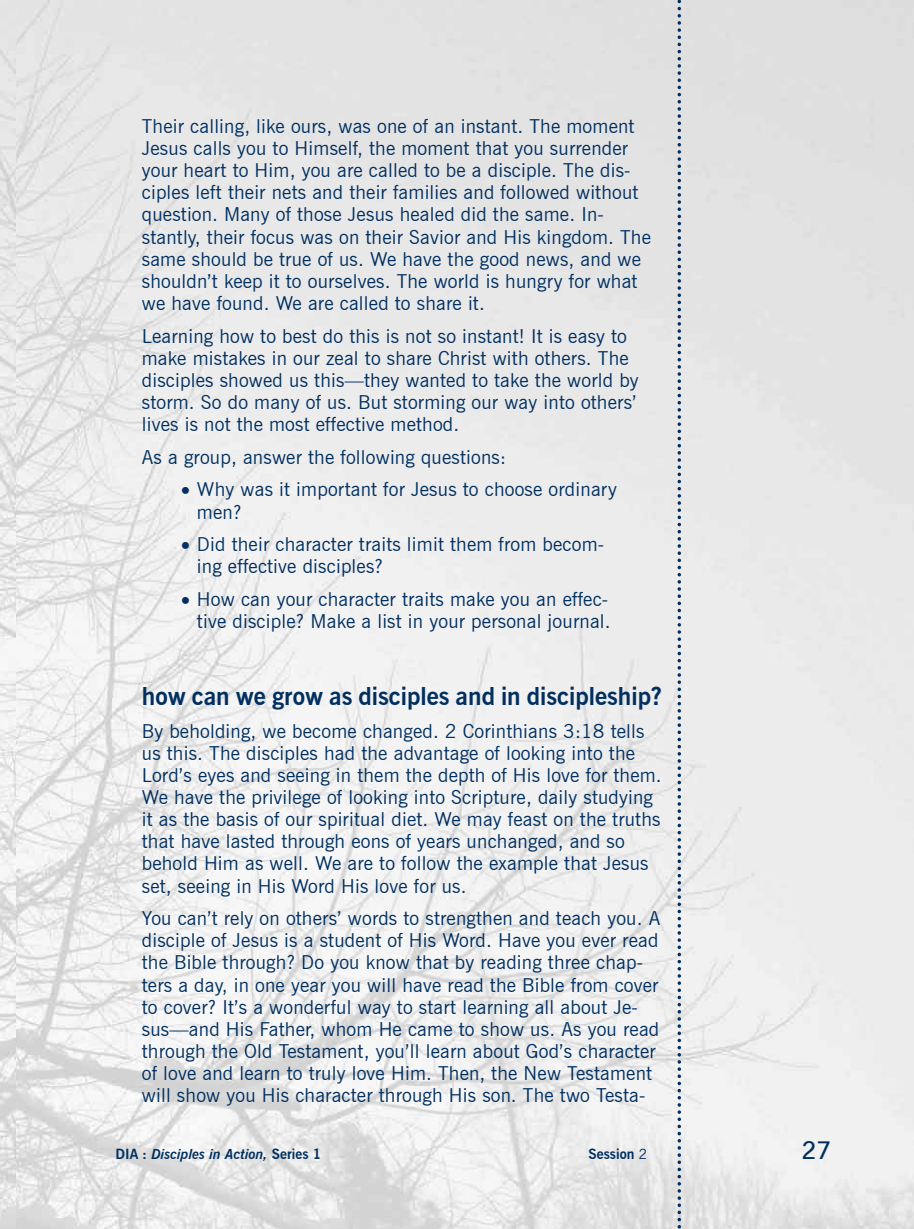
<style>
.page{position:relative;width:914px;height:1229px;background:#fff}
.page>*{position:absolute;margin:0;border:0;box-sizing:border-box;transform-origin:0 0}
.t1{font:700 24.5px "News Gothic BT";color:#002f60}
.t2{font:600 24.5px "News Gothic BT";color:#002f60}
.t3{font:19.25px/22.2px "News Gothic BT";letter-spacing:.01em;color:#002f60}
.t4{font:italic 700 14px "News Gothic BT";color:#002f60}
.t5{font:700 14px "News Gothic BT";color:#002f60}
.s1{font-style:normal}
.s2{font-weight:400}
</style>
<div class="page">
<img style="left:0;top:0;width:914px;height:1228px">
<svg style="left:677px;top:0;width:4px;height:1229px;background:#9baabb"></svg>
<p class="t3" style="left:142px;top:115px;width:510px">Their calling, like ours, was one of an instant. The moment Jesus calls you to Himself, the moment that you surrender your heart to Him, you are called to be a disciple. The dis&shy;ciples left their nets and their families and followed without question. Many of those Jesus healed did the same. In&shy;stantly, their focus was on their Savior and His kingdom. The same should be true of us. We have the good news, and we shouldn’t keep it to ourselves. The world is hungry for what we have found. We are called to share it.</p>
<p class="t3" style="left:142px;top:324px;width:498px">Learning how to best do this is not so instant! It is easy to make mistakes in our zeal to share Christ with others. The disciples showed us this—they wanted to take the world by storm. So do many of us. But storming our way into others’ lives is not the most effective method.</p>
<p class="t3" style="left:142px;top:446px;width:366px">As a group, answer the following questions:</p>
<p class="t3" style="left:197px;top:478px;width:421px;text-indent:-16px">• Why was it important for Jesus to choose ordinary men?</p>
<p class="t3" style="left:197px;top:533px;width:409px;text-indent:-16px">• Did their character traits limit them from becom&shy;ing effective disciples?</p>
<p class="t3" style="left:181px;top:588px;width:431px;text-align:right">• How can your character traits make you an effec&shy;tive disciple? Make a list in your personal journal.</p>
<p class="t1" style="left:142px;top:681px;width:521px">how can we grow as disciples and in discipleship?</p>
<p class="t3" style="left:142px;top:719px;width:521px">By beholding, we become changed. 2 Corinthians 3:18 tells us this. The disciples had the advantage of looking into the Lord’s eyes and seeing in them the depth of His love for them.<br>We have the privilege of looking into Scripture, daily studying it as the basis of our spiritual diet. We may feast on the truths that have lasted through eons of years unchanged, and so behold Him as well. We are to follow the example that Jesus set, seeing in His Word His love for us.</p>
<p class="t3" style="left:142px;top:907px;width:520px">You can’t rely on others’ words to strengthen and teach you. A disciple of Jesus is a student of His Word. Have you ever read the Bible through? Do you know that by reading three chap&shy;ters a day, in one year you will have read the Bible from cover to cover? It’s a wonderful way to start learning all about Je&shy;sus—and His Father, whom He came to show us. As you read through the Old Testament, you’ll learn about God’s character of love and learn to truly love Him. Then, the New Testament will show you His character through His son. The two Testa-</p>
<p class="t4" style="left:115px;top:1145px;width:207px"><span class="s1">DIA :</span> Disciples in Action, <span class="s1">Series 1</span></p>
<p class="t5" style="left:588px;top:1145px;width:60px">Session <span class="s2">2</span></p>
<p class="t2" style="left:801px;top:1135px;width:31px">27</p>
</div>
